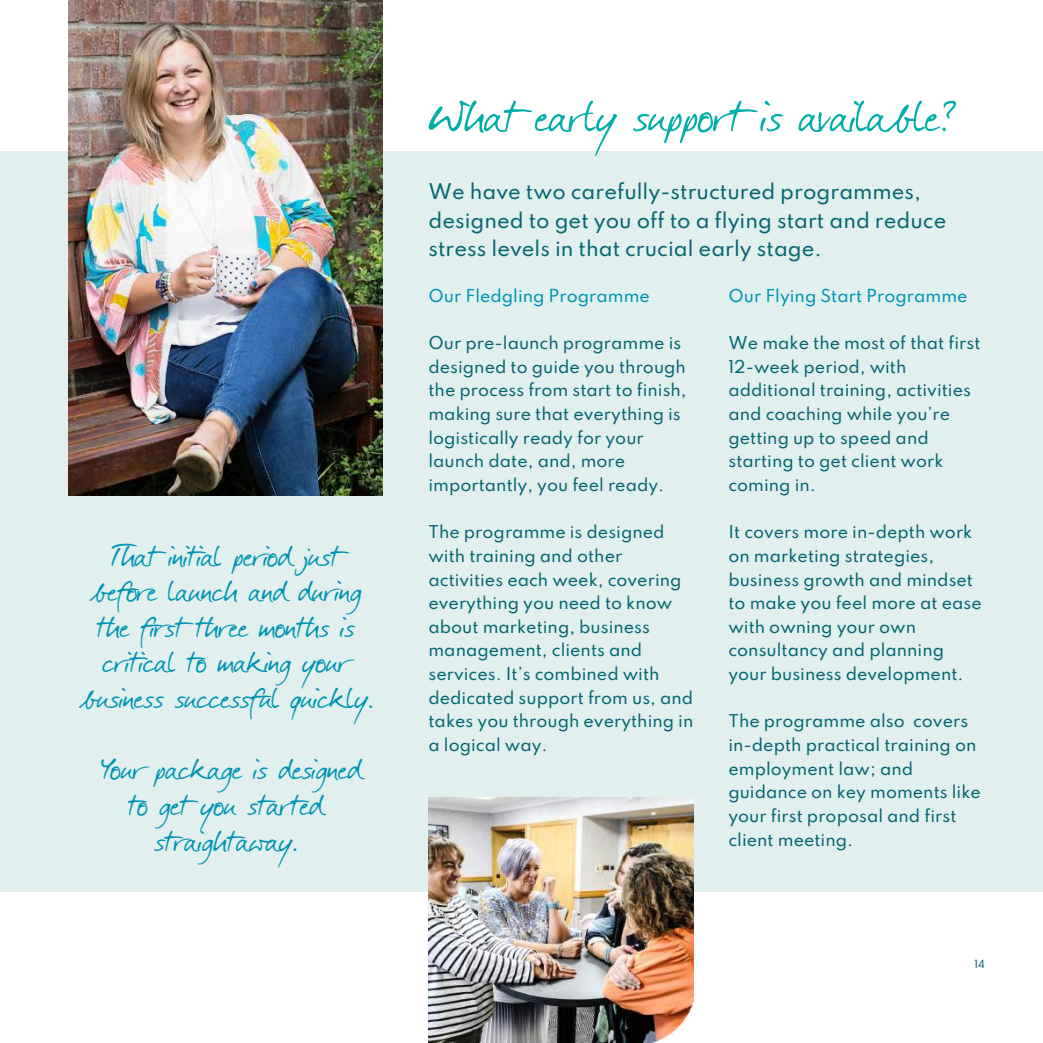
<style>
.page{position:relative;width:1043px;height:1043px;background:#fff}
.page>*{position:absolute;margin:0;border:0;box-sizing:border-box;transform-origin:0 0}
.t1{font:55.65px "Darkwoman";color:#02aeaa}
.t2{font:36.93px/35.5px "Darkwoman";color:#0093b4;text-align:center}
.t3{font:500 19.25px/28.9px "Spartan";color:#086673}
.t4{font:500 15.75px/23.6px "Spartan";color:#086673}
.t5{font:500 15.75px "Spartan";color:#0093b4}
.t6{font:500 9.97px "Spartan";color:#086673}
</style>
<div class="page">
<div style="left:0;top:151px;width:1042px;height:740px;background:#e1f0ef"></div>
<img style="left:428px;top:797px;width:265px;height:245px">
<img style="left:635px;top:983px;width:59px;height:59px">
<img style="left:69px;top:0;width:314px;height:495px">
<h2 class="t2" style="left:79px;top:538px;width:295px">That initial period just before launch and during the first three months is critical to making your business successful quickly.</h2>
<h2 class="t2" style="left:101px;top:752px;width:261px">Your package is designed to get you started straightaway.</h2>
<h1 class="t1" style="left:428px;top:89px;width:527px">What early support is available?</h1>
<p class="t3" style="left:428px;top:178px;width:519px">We have two carefully-structured programmes, designed to get you off to a flying start and reduce stress levels in that crucial early stage.</p>
<p class="t5" style="left:728px;top:288px;width:240px">Our Flying Start Programme</p>
<p class="t4" style="left:728px;top:332px;width:253px">We make the most of that first<br>12-week period, with additional training, activities and coaching while you’re getting up to speed and starting to get client work coming in.</p>
<p class="t4" style="left:728px;top:521px;width:255px">It covers more in-depth work on marketing strategies, business growth and mindset to make you feel more at ease with owning your own consultancy and planning your business development.</p>
<p class="t4" style="left:728px;top:710px;width:254px">The programme also covers in-depth practical training on employment law; and guidance on key moments like your first proposal and first client meeting.</p>
<p class="t5" style="left:428px;top:288px;width:223px">Our Fledgling Programme</p>
<p class="t4" style="left:428px;top:332px;width:260px">Our pre-launch programme is designed to guide you through the process from start to finish, making sure that everything is logistically ready for your launch date, and, more importantly, you feel ready.</p>
<p class="t4" style="left:428px;top:521px;width:266px">The programme is designed with training and other activities each week, covering everything you need to know about marketing, business management, clients and services. It’s combined with dedicated support from us, and takes you through everything in a logical way.</p>
<p class="t6" style="left:974px;top:958px;width:12px">14</p>
</div>
